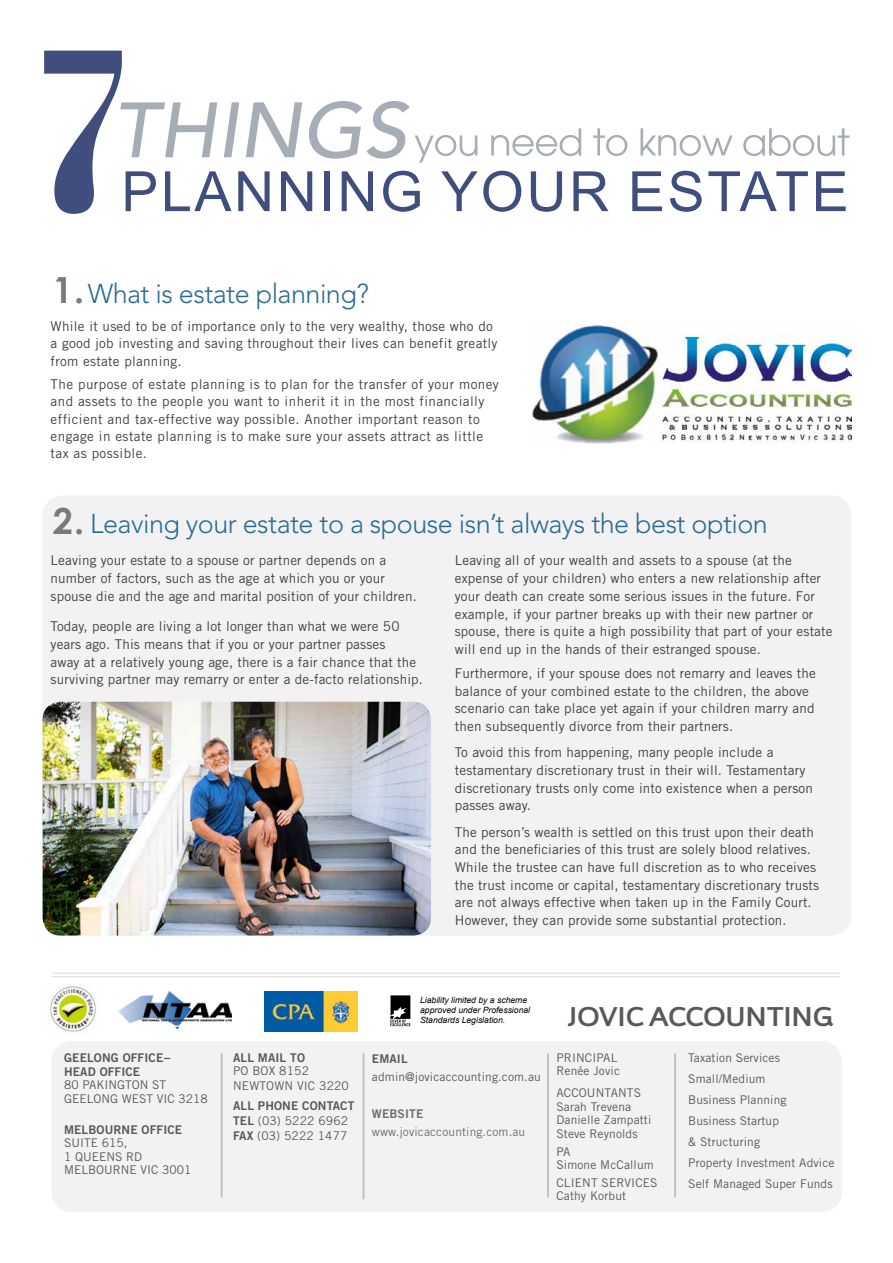
<style>
.page{position:relative;width:893px;height:1263px;background:#fff}
.page>*{position:absolute;margin:0;border:0;box-sizing:border-box;transform-origin:0 0}
.t1{font:55.5px "Arial";letter-spacing:.045em;color:#3f4e7c}
.t2{font:700 36px "Century Gothic";color:#797a7d}
.t3{font:300 27px "Avenir LT Std";letter-spacing:-.02em;color:#2b6b92}
.t4{font:700 27px "Brisko Sans";letter-spacing:-.01em;color:#58595b}
.t5{font:13.5px/17.7px "Trade Gothic LT Std";letter-spacing:.01em;color:#414042}
.t6{font:13.5px/17.2px "Trade Gothic LT Std";letter-spacing:.03em;color:#414042}
.t7{font:12px/13.5px "Trade Gothic LT Std";letter-spacing:.01em;color:#58595b}
.t8{font:12px/13.5px "Trade Gothic LT Std Bd 2";letter-spacing:.01em;color:#58595b}
.t9{font:12px "Trade Gothic LT Std";letter-spacing:.01em;color:#6d6e71}
.t10{font:12px "Trade Gothic LT Std Bd 2";letter-spacing:.01em;color:#6d6e71}
.t11{font:italic 8.55px/10.4px "Arial";color:#000}
.s1{font-family:"Brisko Sans";font-weight:700}
.s2{font-family:"Trade Gothic LT Std Bd 2"}
</style>
<div class="page">
<div style="left:42px;top:495px;width:810px;height:440px;background:#f3f2f3;border-radius:21px"></div>
<hr style="left:53px;top:976px;width:787px;height:1px;background:#dadbdc">
<hr style="left:53px;top:973px;width:787px;height:1px;background:#dadbdc">
<svg style="left:224px;top:102px;width:15px;height:55px"></svg>
<svg style="left:246px;top:101px;width:231px;height:62px"></svg>
<svg style="left:491px;top:128px;width:90px;height:28px"></svg>
<svg style="left:593px;top:128px;width:34px;height:28px"></svg>
<svg style="left:640px;top:128px;width:93px;height:28px"></svg>
<svg style="left:743px;top:128px;width:106px;height:28px"></svg>
<svg style="left:44px;top:50px;width:173px;height:164px"></svg>
<img style="left:43px;top:702px;width:388px;height:233px">
<img style="left:532px;top:323px;width:320px;height:121px">
<img style="left:264px;top:991px;width:93px;height:40px">
<svg style="left:390px;top:995px;width:21px;height:31px"></svg>
<img style="left:118px;top:991px;width:114px;height:37px">
<img style="left:50px;top:986px;width:46px;height:46px">
<div style="left:51px;top:1041px;width:791px;height:171px;background:#f3f2f3;border-radius:21px"></div>
<hr style="left:221px;top:1053px;width:2px;height:144px;background:#939598">
<hr style="left:362px;top:1053px;width:3px;height:146px;background:#939598">
<hr style="left:674px;top:1053px;width:2px;height:144px;background:#939598">
<hr style="left:547px;top:1053px;width:2px;height:144px;background:#939598">
<h1 class="t1" style="left:121px;top:153px;width:729px">PLANNING YOUR ESTATE</h1>
<h2 class="t2" style="left:53px;top:263px;width:33px">1.</h2>
<h3 class="t3" style="left:88px;top:277px;width:283px">What is estate planning?</h3>
<p class="t5" style="left:51px;top:317px;width:448px;line-height:17.2px">While it used to be of importance only to the very wealthy, those who do a good job investing and saving throughout their lives can benefit greatly from estate planning.</p>
<p class="t6" style="left:51px;top:376px;width:450px">The purpose of estate planning is to plan for the transfer of your money and assets to the people you want to inherit it in the most financially efficient and tax-effective way possible. Another important reason to engage in estate planning is to make sure your assets attract as little tax as possible.</p>
<h2 class="t2" style="left:53px;top:493px;width:33px">2.</h2>
<h3 class="t3" style="left:90px;top:508px;width:679px">Leaving your estate to a spouse isn’t always the best option</h3>
<p class="t5" style="left:51px;top:552px;width:368px">Leaving your estate to a spouse or partner depends on a number of factors, such as the age at which you or your spouse die and the age and marital position of your children.</p>
<p class="t5" style="left:51px;top:617px;width:374px">Today, people are living a lot longer than what we were 50 years ago. This means that if you or your partner passes<br>away at a relatively young age, there is a fair chance that the surviving partner may remarry or enter a de-facto relationship.</p>
<p class="t5" style="left:455px;top:552px;width:379px">Leaving all of your wealth and assets to a spouse (at the expense of your children) who enters a new relationship after your death can create some serious issues in the future. For example, if your partner breaks up with their new partner or spouse, there is quite a high possibility that part of your estate will end up in the hands of their estranged spouse.</p>
<p class="t5" style="left:455px;top:664px;width:362px">Furthermore, if your spouse does not remarry and leaves the balance of your combined estate to the children, the above scenario can take place yet again if your children marry and then subsequently divorce from their partners.</p>
<p class="t5" style="left:455px;top:743px;width:360px">To avoid this from happening, many people include a testamentary discretionary trust in their will. Testamentary discretionary trusts only come into existence when a person passes away.</p>
<p class="t5" style="left:455px;top:823px;width:366px">The person’s wealth is settled on this trust upon their death and the beneficiaries of this trust are solely blood relatives.<br>While the trustee can have full discretion as to who receives the trust income or capital, testamentary discretionary trusts are not always effective when taken up in the Family Court.<br>However, they can provide some substantial protection.</p>
<p class="t8" style="left:64px;top:1051px;width:109px">GEELONG OFFICE<span class="s1">–<br></span>HEAD OFFICE</p>
<p class="t7" style="left:64px;top:1078px;width:145px">80 PAKINGTON ST<br>GEELONG WEST VIC 3218</p>
<p class="t8" style="left:64px;top:1123px;width:120px">MELBOURNE OFFICE</p>
<p class="t7" style="left:64px;top:1136px;width:129px">SUITE 615,<br>1 QUEENS RD<br>MELBOURNE VIC 3001</p>
<p class="t8" style="left:233px;top:1050px;width:73px">ALL MAIL TO</p>
<p class="t7" style="left:233px;top:1063px;width:117px;line-height:15px">PO BOX 8152<br>NEWTOWN VIC 3220</p>
<p class="t8" style="left:233px;top:1098px;width:123px">ALL PHONE CONTACT</p>
<p class="t7" style="left:233px;top:1113px;width:117px;line-height:15px"><span class="s2">TEL</span> (03) 5222 6962<br><span class="s2">FAX</span> (03) 5222 1477</p>
<p class="t11" style="left:420px;top:995px;width:112px">Liability limited by a scheme approved under Professional<br>Standards Legislation.</p>
<p class="t8" style="left:372px;top:1052px;width:37px">EMAIL</p>
<p class="t7" style="left:372px;top:1070px;width:170px">admin@jovicaccounting.com.au</p>
<p class="t10" style="left:372px;top:1106px;width:53px">WEBSITE</p>
<p class="t9" style="left:372px;top:1124px;width:155px">www.jovicaccounting.com.au</p>
<h3 class="t4" style="left:568px;top:999px;width:267px">JOVIC ACCOUNTING</h3>
<p class="t7" style="left:556px;top:1051px;width:65px">PRINCIPAL<br>Renée Jovic</p>
<p class="t7" style="left:556px;top:1086px;width:96px">ACCOUNTANTS<br>Sarah Trevena<br>Danielle Zampatti<br>Steve Reynolds</p>
<p class="t7" style="left:556px;top:1144px;width:99px">PA<br>Simone McCallum</p>
<p class="t7" style="left:556px;top:1176px;width:103px">CLIENT SERVICES<br>Cathy Korbut</p>
<p class="t7" style="left:688px;top:1047px;width:148px;line-height:21px">Taxation Services<br>Small/Medium<br>Business Planning<br>Business Startup<br>&amp; Structuring<br>Property Investment Advice<br>Self Managed Super Funds</p>
</div>
